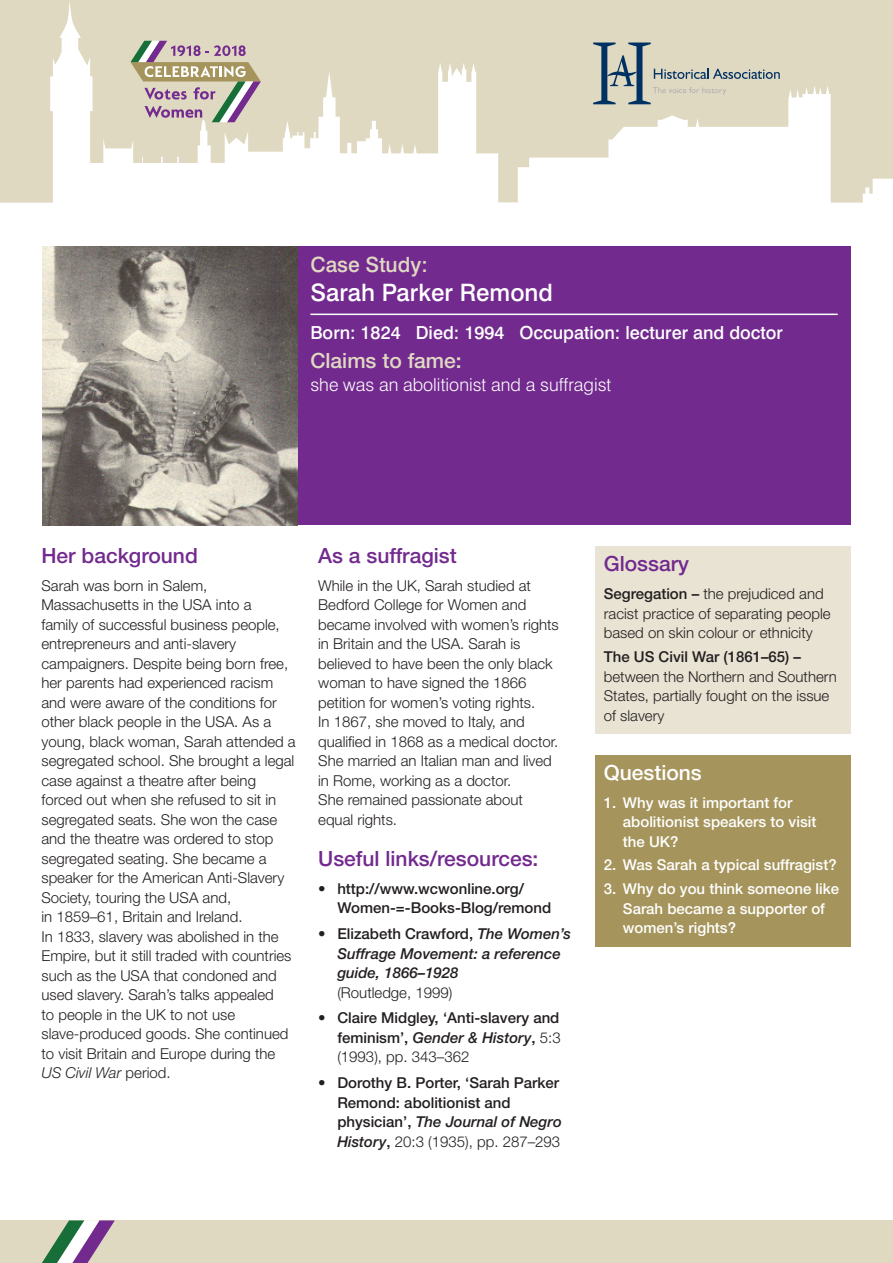
<style>
.page{position:relative;width:893px;height:1263px;background:#fff}
.page>*{position:absolute;margin:0;border:0;box-sizing:border-box;transform-origin:0 0}
.t1{font:500 24px "Swiss 721 BT";color:#fff}
.t2{font:500 21px "Helvetica Neue";color:#722a8e}
.t3{font:500 21px "Helvetica Neue";color:#e0d9c2}
.t4{font:500 21px "Swiss 721 BT";color:#e0d9c2}
.t5{font:500 21px "Helvetica Neue";color:#fff}
.t6{font:500 18px "Swiss 721 BT";color:#fff}
.t7{font:300 18px "Swiss 721 BT";color:#fff}
.t8{font:300 15px/19.5px "Helvetica Neue";color:#231f20}
.t9{font:500 15px/19.5px "Helvetica Neue";color:#231f20}
.t10{font:500 15px/19.5px "Helvetica Neue";color:#fff}
.t11{font:italic 500 15px/19.5px "Helvetica Neue";color:#231f20}
.s1{font-style:italic}
.s2{font-weight:300}
.s3{font-weight:300;font-style:normal}
.s4{font-style:normal}
.s5{font-weight:500}
</style>
<div class="page">
<svg style="left:0;top:0;width:893px;height:203px;fill:#e0d9c2"></svg>
<div style="left:0;top:1220px;width:893px;height:43px;background:#e0d9c2"></div>
<svg style="left:42px;top:1220px;width:73px;height:43px"></svg>
<svg style="left:593px;top:43px;width:187px;height:61px;background:#c1c2b5"></svg>
<svg style="left:131px;top:41px;width:130px;height:81px;background:#c1b5a9"></svg>
<img style="left:43px;top:247px;width:255px;height:278px">
<div style="left:595px;top:546px;width:255px;height:187px;background:#e9e3d3"></div>
<div style="left:595px;top:755px;width:255px;height:191px;background:#a5945b"></div>
<div style="left:298px;top:247px;width:552px;height:278px;background:#722a8e"></div>
<hr style="left:310px;top:314px;width:528px;height:1px;background:#fff">
<h2 class="t4" style="left:310px;top:252px;width:119px">Case Study:</h2>
<h1 class="t1" style="left:310px;top:278px;width:244px">Sarah Parker Remond</h1>
<p class="t6" style="left:310px;top:321px;width:474px">Born: 1824 Died: 1994 Occupation: lecturer and doctor</p>
<h2 class="t3" style="left:310px;top:348px;width:153px">Claims to fame:</h2>
<p class="t7" style="left:310px;top:373px;width:303px">she was an abolitionist and a suffragist</p>
<h2 class="t2" style="left:41px;top:543px;width:158px">Her background</h2>
<p class="t8" style="left:41px;top:575px;width:256px">Sarah was born in Salem, Massachusetts in the USA into a<br>family of successful business people, entrepreneurs and anti-slavery campaigners. Despite being born free, her parents had experienced racism and were aware of the conditions for other black people in the USA. As a young, black woman, Sarah attended a segregated school. She brought a legal case against a theatre after being forced out when she refused to sit in segregated seats. She won the case and the theatre was ordered to stop segregated seating. She became a speaker for the American Anti-Slavery Society, touring the USA and,<br>in 1859–61, Britain and Ireland.<br>In 1833, slavery was abolished in the Empire, but it still traded with countries such as the USA that condoned and used slavery. Sarah’s talks appealed<br>to people in the UK to not use slave-produced goods. She continued to visit Britain and Europe during the <span class="s1">US Civil War</span> period.</p>
<h2 class="t2" style="left:318px;top:543px;width:140px">As a suffragist</h2>
<p class="t8" style="left:318px;top:575px;width:242px">While in the UK, Sarah studied at<br>Bedford College for Women and became involved with women’s rights in Britain and the USA. Sarah is believed to have been the only black woman to have signed the 1866 petition for women’s voting rights.<br>In 1867, she moved to Italy, and qualified in 1868 as a medical doctor.<br>She married an Italian man and lived in Rome, working as a doctor.<br>She remained passionate about equal rights.</p>
<h2 class="t2" style="left:318px;top:846px;width:222px">Useful links/resources:</h2>
<p class="t9" style="left:337px;top:878px;width:215px;text-indent:-19px"><span class="s2">•</span> http://www.wcwonline.org/<br>Women-=-Books-Blog/remond</p>
<p class="t11" style="left:337px;top:924px;width:235px;text-indent:-19px"><span class="s3">•</span> <span class="s4">Elizabeth Crawford,</span> The Women’s<br>Suffrage Movement: a reference guide, 1866–1928</p>
<p class="t8" style="left:337px;top:982px;width:117px">(Routledge, 1999)</p>
<p class="t9" style="left:337px;top:1008px;width:225px;text-align:justify;text-indent:-19px">• Claire Midgley, ‘Anti-slavery and feminism’, <span class="s1">Gender &amp; History</span>, <span class="s2">5:3 (1993), pp. 343–362</span></p>
<p class="t9" style="left:337px;top:1073px;width:226px;text-indent:-19px">• Dorothy B. Porter, ‘Sarah Parker<br>Remond: abolitionist and physician’, <span class="s1">The Journal of Negro<br>History</span>, <span class="s2">20:3 (1935), pp. 287–293</span></p>
<h2 class="t2" style="left:604px;top:551px;width:87px">Glossary</h2>
<p class="t8" style="left:604px;top:584px;width:228px"><span class="s5">Segregation –</span> the prejudiced and racist practice of separating people based on skin colour or ethnicity</p>
<p class="t9" style="left:604px;top:647px;width:199px">The US Civil War (1861–65) –</p>
<p class="t8" style="left:604px;top:666px;width:235px">between the Northern and Southern<br>States, partially fought on the issue of slavery</p>
<h2 class="t5" style="left:604px;top:760px;width:100px">Questions</h2>
<p class="t10" style="left:623px;top:792px;width:195px;text-indent:-19px">1. Why was it important for abolitionist speakers to visit the UK?</p>
<p class="t10" style="left:604px;top:855px;width:234px">2. Was Sarah a typical suffragist?</p>
<p class="t10" style="left:623px;top:879px;width:218px;text-indent:-19px">3. Why do you think someone like<br>Sarah became a supporter of women’s rights?</p>
</div>
